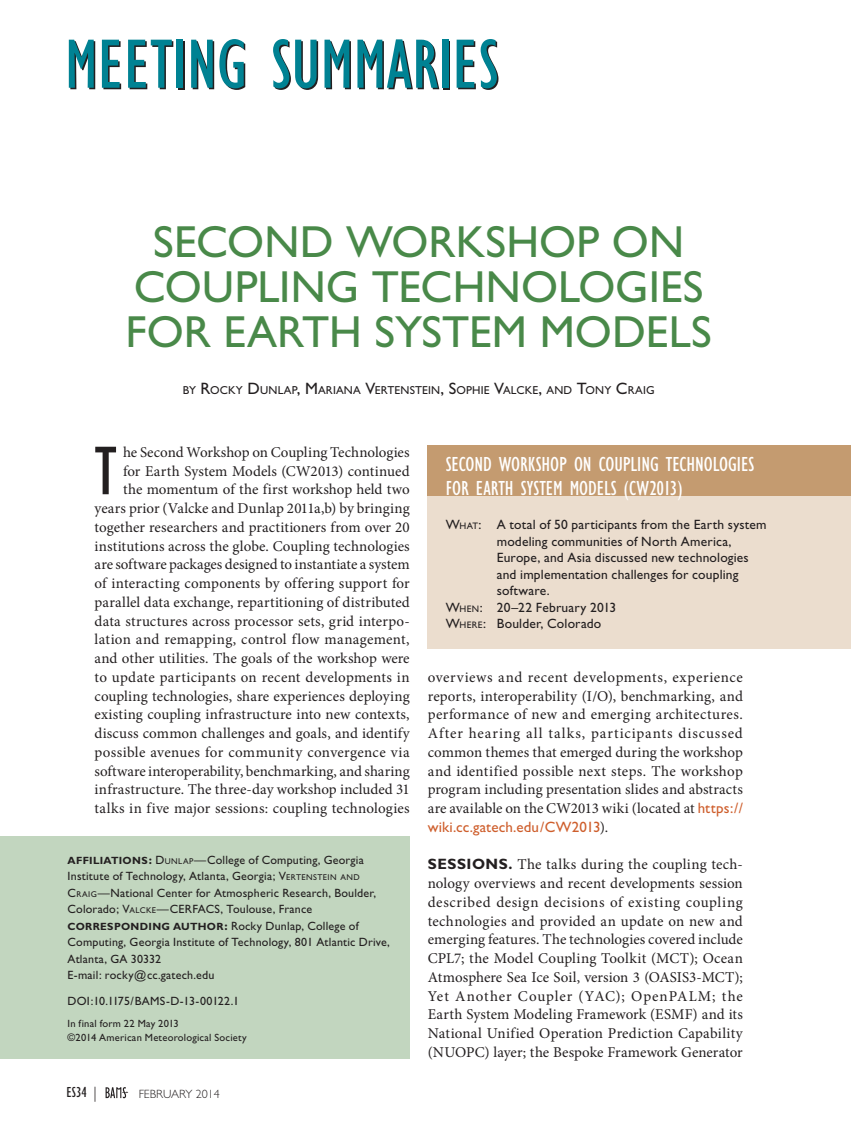
<style>
.page{position:relative;width:851px;height:1134px;background:#fff}
.page>*{position:absolute;margin:0;border:0;box-sizing:border-box;transform-origin:0 0}
.First_Paragraph_w_Dr{font:condensed 71.1px "Gill Sans";color:#231f20}
.Article_Title__Main{font:45px/45px "Gill Sans";color:#498949;text-align:center}
.Sidebar_Title__R_col{font:condensed 21px/24px "Gill Sans";letter-spacing:-.005em;color:#fff}
.First_Paragraph_w_Dr-2{font:15px/18.8px "Minion Pro";letter-spacing:.01em;color:#231f20;text-align:right}
.First_Paragraph_w_bo{font:15px/18.8px "Minion Pro";letter-spacing:.005em;color:#231f20;text-align:justify}
.t1{font:condensed 15px "Gill Sans";color:#231f20}
.Sidebar_First_Paragr{font:13.5px/16.5px "Gill Sans";letter-spacing:.015em;color:#231f20}
.Affiliation_Correspo{font:12px/16.5px "Gill Sans";letter-spacing:.015em;color:#231f20}
.e-mail{font:12px "Gill Sans";letter-spacing:.02em;color:#231f20}
.t2{font:300 12px "Gill Sans";color:#231f20}
.Authors{font:11.55px "Gill Sans";letter-spacing:.01em;color:#231f20}
.In_Final_Form_Copyri{font:10.5px "Gill Sans";letter-spacing:.02em;color:#231f20}
.s1{font-size:16.5px}
.s2{font-weight:700;font-size:10.5px}
.s3{font-weight:700}
.s4{font-style:inherit}
.s5{font-size:8.4px}
.s6{font-weight:300;font-stretch:normal}
.s7{font-size:9.45px}
.s8{font-family:"Gill Sans";color:#ce5e2c}
.s9{font-family:"Gill Sans";font-weight:700}
</style>
<div class="page">
<div style="left:428px;top:446px;width:422px;height:203px;background:#ebddce"></div>
<div style="left:428px;top:446px;width:422px;height:50px;background:#c49b70"></div>
<div style="left:0;top:836px;width:410px;height:223px;background:#c2d6bf"></div>
<div style="left:178px;top:41px;width:6px;height:48px;background:#231f20"></div>
<div style="left:444px;top:41px;width:6px;height:48px;background:#008293"></div>
<svg style="left:69px;top:40px;width:26px;height:49px"></svg>
<svg style="left:102px;top:40px;width:19px;height:49px"></svg>
<svg style="left:128px;top:40px;width:45px;height:49px"></svg>
<div style="left:177px;top:40px;width:6px;height:48px;background:#008293"></div>
<svg style="left:191px;top:39px;width:54px;height:51px"></svg>
<svg style="left:273px;top:39px;width:45px;height:51px"></svg>
<svg style="left:324px;top:40px;width:27px;height:49px"></svg>
<svg style="left:357px;top:39px;width:82px;height:50px"></svg>
<div style="left:442px;top:40px;width:6px;height:48px;background:#008293"></div>
<svg style="left:456px;top:39px;width:42px;height:51px"></svg>
<svg style="left:105px;top:1087px;width:24px;height:12px"></svg>
<svg style="left:106px;top:1087px;width:22px;height:11px"></svg>
<p class="Article_Title__Main" style="left:125px;top:219px;width:588px">SECOND WORKSHOP ON<br>COUPLING TECHNOLOGIES<br>FOR EARTH SYSTEM MODELS</p>
<p class="Authors" style="left:183px;top:383px;width:473px">BY <span class="s1">R</span>OCKY <span class="s1">D</span>UNLAP<span class="s1">, M</span>ARIANA <span class="s1">V</span>ERTENSTEIN<span class="s1">, S</span>OPHIE <span class="s1">V</span>ALCKE<span class="s1">,</span> AND <span class="s1">T</span>ONY <span class="s1">C</span>RAIG</p>
<p class="First_Paragraph_w_Dr-2" style="left:94px;top:443px;width:317px">he Second Workshop on Coupling Technologies<br>for Earth System Models (CW2013) continued<br>the momentum of the first workshop held two years prior (Valcke and Dunlap 2011a,b) by bringing together researchers and practitioners from over 20 institutions across the globe. Coupling technologies are software packages designed to instantiate a system of interacting components by offering support for parallel data exchange, repartitioning of distributed data structures across processor sets, grid interpo&shy;lation and remapping, control flow management, and other utilities. The goals of the workshop were to update participants on recent developments in coupling technologies, share experiences deploying existing coupling infrastructure into new contexts, discuss common challenges and goals, and identify possible avenues for community convergence via software interoperability, benchmarking, and sharing infrastructure. The three-day workshop included 31 talks in five major sessions: coupling technologies</p>
<p class="First_Paragraph_w_Dr" style="left:94px;top:433px;width:24px">T</p>
<p class="Affiliation_Correspo" style="left:68px;top:851px;width:310px"><span class="s2">AFFILIATIONS</span><span class="s3">:</span> <span class="s4">D</span><span class="s5">UNLAP</span>—College of Computing, Georgia Institute of Technology, Atlanta, Georgia; <span class="s4">V</span><span class="s5">ERTENSTEIN AND<br></span><span class="s4">C</span> <span class="s5">RAIG</span>—National Center for Atmospheric Research, Boulder, Colorado; <span class="s4">V</span><span class="s5">ALCKE</span>—CERFACS, Toulouse, France</p>
<p class="Affiliation_Correspo" style="left:68px;top:917px;width:324px"><span class="s2">CORRESPONDING AUTHOR</span><span class="s3">:</span> Rocky Dunlap, College of<br>Computing, Georgia Institute of Technology, 801 Atlantic Drive,<br>Atlanta, GA 30332</p>
<p class="e-mail" style="left:68px;top:968px;width:148px">E-mail: rocky@cc.gatech.edu</p>
<p class="e-mail" style="left:68px;top:994px;width:173px">DOI:10.1175/BAMS-D-13-00122.1</p>
<p class="In_Final_Form_Copyri" style="left:68px;top:1018px;width:113px">In final form 22 May 2013</p>
<p class="In_Final_Form_Copyri" style="left:68px;top:1031px;width:181px">©2014 American Meteorological Society</p>
<p class="t1" style="left:66px;top:1084px;width:32px">ES34 <span class="s6">|</span></p>
<p class="t2" style="left:139px;top:1087px;width:83px">FEBRUARY 2014</p>
<p class="Sidebar_Title__R_col" style="left:446px;top:452px;width:310px">SECOND WORKSHOP ON COUPLING TECHNOLOGIES<br>FOR EARTH SYSTEM MODELS (CW2013)</p>
<p class="Sidebar_First_Paragr" style="left:496px;top:517px;width:271px;text-indent:-51px"><span class="s4">W</span><span class="s7">HAT</span>: A total of 50 participants from the Earth system modeling communities of North America, Europe, and Asia discussed new technologies and implementation challenges for coupling software.</p>
<p class="Sidebar_First_Paragr" style="left:446px;top:599px;width:172px"><span class="s4">W</span><span class="s7">HEN</span>: 20–22 February 2013</p>
<p class="Sidebar_First_Paragr" style="left:446px;top:616px;width:157px"><span class="s4">W</span><span class="s7">HERE</span>: Boulder, Colorado</p>
<p class="First_Paragraph_w_Dr-2" style="left:428px;top:668px;width:317px;text-align:justify">overviews and recent developments, experience reports, interoperability (I/O), benchmarking, and performance of new and emerging architectures.<br>After hearing all talks, participants discussed common themes that emerged during the workshop and identified possible next steps. The workshop program including presentation slides and abstracts are available on the CW2013 wiki (located at <span class="s8">https:// wiki.cc.gatech.edu/CW2013</span>).</p>
<p class="First_Paragraph_w_bo" style="left:428px;top:855px;width:317px"><span class="s9">SESSIONS.</span> The talks during the coupling tech&shy;nology overviews and recent developments session described design decisions of existing coupling technologies and provided an update on new and emerging features. The technologies covered include CPL7; the Model Coupling Toolkit (MCT); Ocean Atmosphere Sea Ice Soil, version 3 (OASIS3-MCT); Yet Another Coupler (YAC); OpenPALM; the Earth System Modeling Framework (ESMF) and its National Unified Operation Prediction Capability (NUOPC) layer; the Bespoke Framework Generator</p>
</div>
